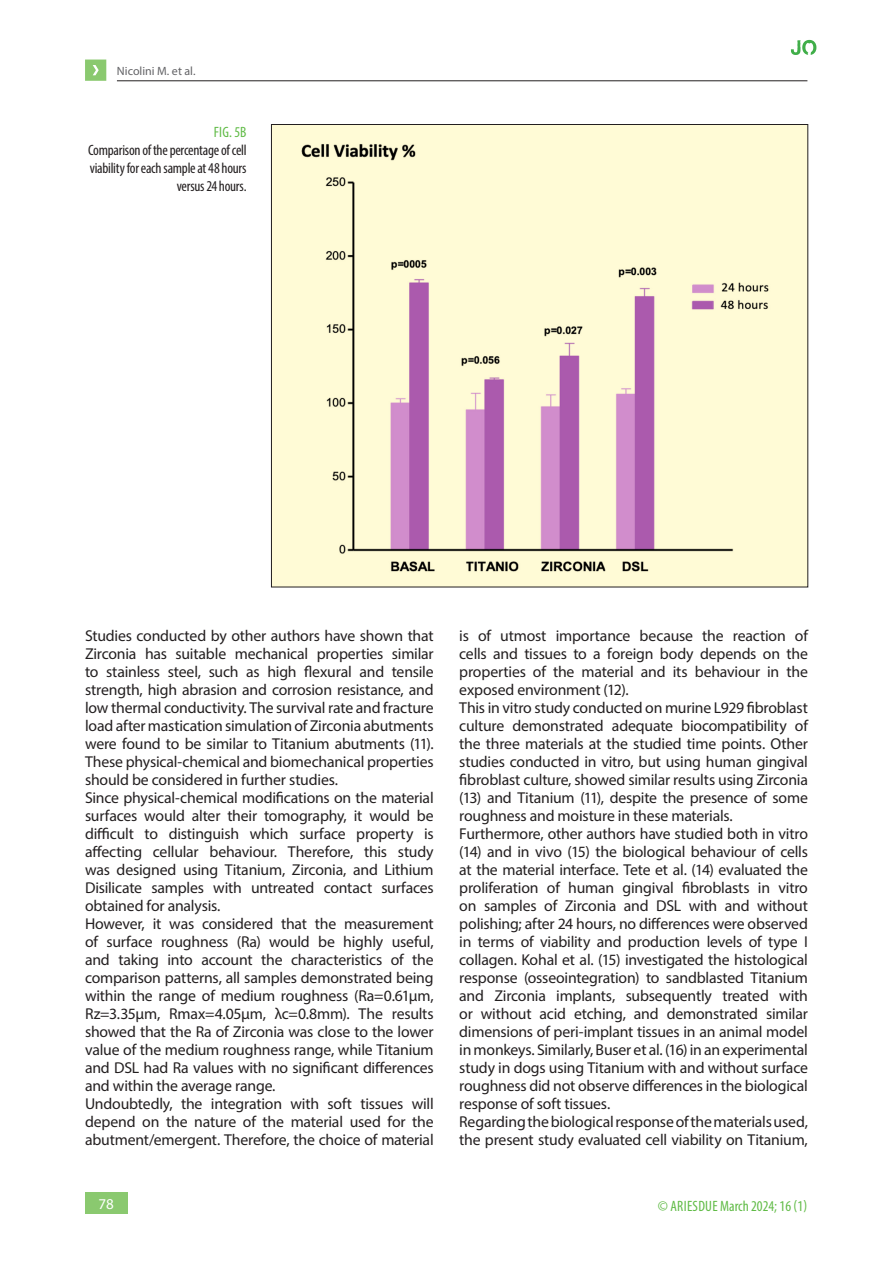
<style>
.page{position:relative;width:893px;height:1263px;background:#fff}
.page>*{position:absolute;margin:0;border:0;box-sizing:border-box;transform-origin:0 0}
.t1{font:15.75px/18px "Myriad Pro";letter-spacing:-.015em;color:#231f20}
.t2{font:condensed 15px/18px "Myriad Pro";letter-spacing:-.015em;color:#231f20;text-align:right}
.t3{font:condensed 15px "Myriad Pro";letter-spacing:.01em;color:#60bb46}
.t4{font:15px "Myriad Pro";color:#fff}
.t5{font:12px "Myriad Pro";color:#636366}
</style>
<div class="page">
<svg style="left:85px;top:60px;width:21px;height:21px"></svg>
<hr style="left:117px;top:81px;width:690px;height:1px;background:#231f20">
<div style="left:85px;top:1193px;width:43px;height:21px;background:#8ac96f"></div>
<svg style="left:791px;top:40px;width:25px;height:15px"></svg>
<img style="left:273px;top:131px;width:533px;height:454px">
<p class="t5" style="left:117px;top:63px;width:80px">Nicolini M. et al.</p>
<p class="t3" style="left:214px;top:123px;width:34px">FIG. 5B</p>
<p class="t2" style="left:88px;top:141px;width:160px">Comparison of the percentage of cell viability for each sample at 48 hours versus 24 hours.</p>
<p class="t1" style="left:85px;top:627px;width:350px">Studies conducted by other authors have shown that Zirconia has suitable mechanical properties similar to stainless steel, such as high flexural and tensile strength, high abrasion and corrosion resistance, and low thermal conductivity. The survival rate and fracture load after mastication simulation of Zirconia abutments were found to be similar to Titanium abutments (11).<br>These physical-chemical and biomechanical properties should be considered in further studies.<br>Since physical-chemical modifications on the material surfaces would alter their tomography, it would be difficult to distinguish which surface property is affecting cellular behaviour. Therefore, this study was designed using Titanium, Zirconia, and Lithium Disilicate samples with untreated contact surfaces obtained for analysis.<br>However, it was considered that the measurement of surface roughness (Ra) would be highly useful, and taking into account the characteristics of the comparison patterns, all samples demonstrated being within the range of medium roughness (Ra=0.61μm, Rz=3.35μm, Rmax=4.05μm, λc=0.8mm). The results showed that the Ra of Zirconia was close to the lower value of the medium roughness range, while Titanium and DSL had Ra values with no significant differences and within the average range.<br>Undoubtedly, the integration with soft tissues will depend on the nature of the material used for the abutment/emergent. Therefore, the choice of material</p>
<p class="t1" style="left:459px;top:627px;width:350px">is of utmost importance because the reaction of cells and tissues to a foreign body depends on the properties of the material and its behaviour in the exposed environment (12).<br>This in vitro study conducted on murine L929 fibroblast culture demonstrated adequate biocompatibility of the three materials at the studied time points. Other studies conducted in vitro, but using human gingival fibroblast culture, showed similar results using Zirconia (13) and Titanium (11), despite the presence of some roughness and moisture in these materials.<br>Furthermore, other authors have studied both in vitro (14) and in vivo (15) the biological behaviour of cells at the material interface. Tete et al. (14) evaluated the proliferation of human gingival fibroblasts in vitro on samples of Zirconia and DSL with and without polishing; after 24 hours, no differences were observed in terms of viability and production levels of type I collagen. Kohal et al. (15) investigated the histological response (osseointegration) to sandblasted Titanium and Zirconia implants, subsequently treated with or without acid etching, and demonstrated similar dimensions of peri-implant tissues in an animal model in monkeys. Similarly, Buser et al. (16) in an experimental study in dogs using Titanium with and without surface roughness did not observe differences in the biological response of soft tissues.<br>Regarding the biological response of the materials used, the present study evaluated cell viability on Titanium,</p>
<p class="t4" style="left:99px;top:1195px;width:17px">78</p>
<p class="t3" style="left:658px;top:1196px;width:151px">© ARIESDUE March 2024; 16 (1)</p>
</div>
